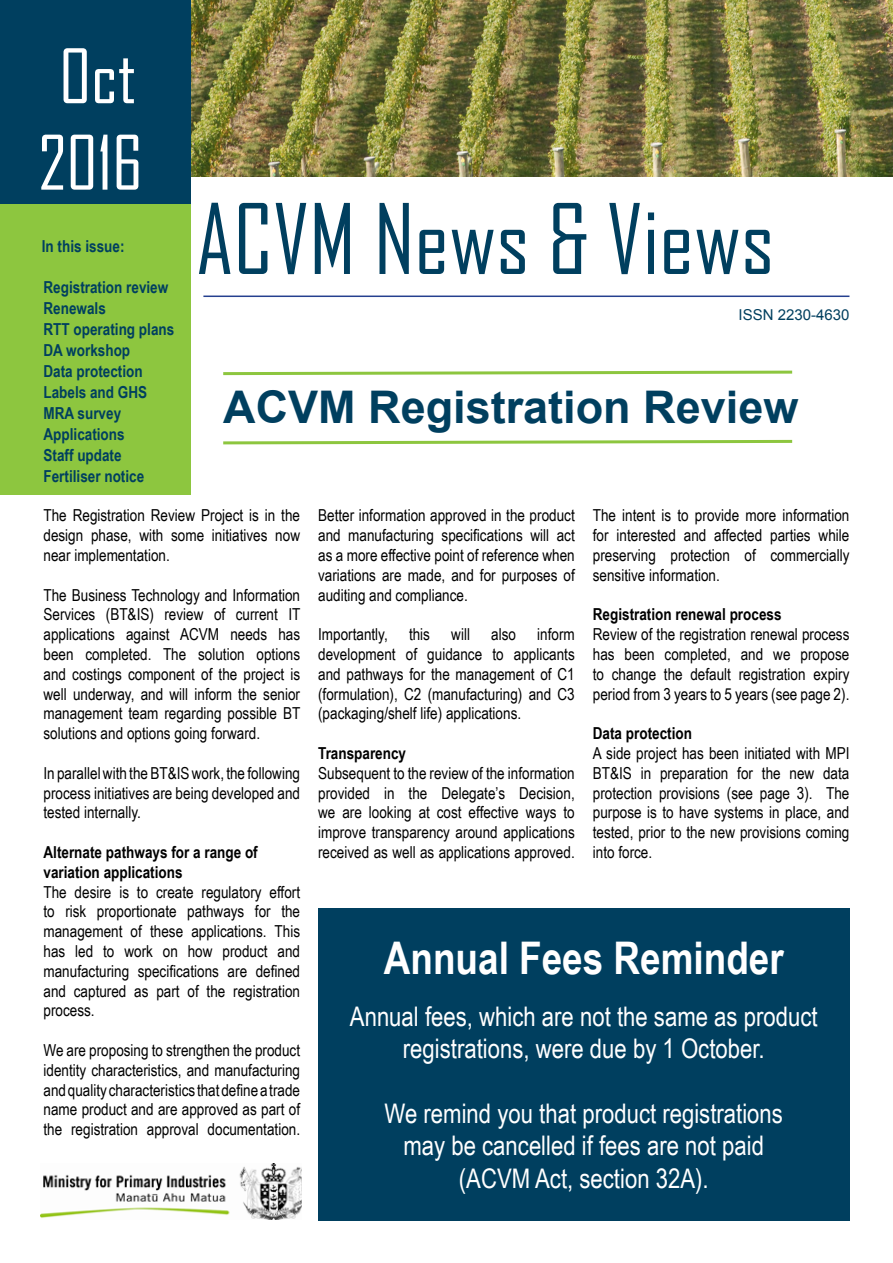
<style>
.page{position:relative;width:893px;height:1263px;background:#fff}
.page>*{position:absolute;margin:0;border:0;box-sizing:border-box;transform-origin:0 0}
.t1{font:93px "Agency FB";color:#003f5f}
.t2{font:72px/86.4px "Agency FB";color:#fff}
.t3{font:700 45px "Arial";color:#003f5f}
.t4{font:700 45px "Arial Narrow";color:#fff}
.t5{font:27px/32.4px "Arial Narrow";color:#fff;text-align:center}
.t6{font:16.5px/19.8px "Arial Narrow";color:#000;text-align:justify}
.t7{font:700 16.5px/21px "Arial Narrow";color:#003f5f}
.t8{font:700 16.5px/19.8px "Arial Narrow";color:#000}
.t9{font:15px "Arial";color:#003f5f}
</style>
<div class="page">
<img style="left:191px;top:0;width:702px;height:177px">
<div style="left:0;top:203px;width:191px;height:292px;background:#8dc63f"></div>
<img style="left:40px;top:1163px;width:262px;height:56px">
<hr style="left:203px;top:296px;width:646px;height:1px;background:#25408f">
<div style="left:318px;top:908px;width:531px;height:312px;background:#003f5f"></div>
<div style="left:0;top:0;width:191px;height:204px;background:#003f5f"></div>
<svg style="left:223px;top:370px;width:570px;height:6px"></svg>
<svg style="left:223px;top:439px;width:570px;height:6px"></svg>
<h2 class="t2" style="left:38px;top:32px;width:106px">Oct<br>2016</h2>
<p class="t7" style="left:42px;top:235px;width:84px">In this issue:</p>
<p class="t7" style="left:44px;top:276px;width:132px">Registration review<br>Renewals<br>RTT operating plans<br>DA workshop<br>Data protection<br>Labels and GHS<br>MRA survey<br>Applications<br>Staff update<br>Fertiliser notice</p>
<h1 class="t1" style="left:196px;top:182px;width:580px">ACVM News &amp; Views</h1>
<p class="t9" style="left:739px;top:305px;width:112px">ISSN 2230-4630</p>
<h3 class="t3" style="left:223px;top:375px;width:577px">ACVM Registration Review</h3>
<p class="t6" style="left:44px;top:505px;width:258px">The Registration Review Project is in the design phase, with some initiatives now near implementation.</p>
<p class="t6" style="left:44px;top:584px;width:258px">The Business Technology and Information Services (BT&amp;IS) review of current IT applications against ACVM needs has been completed. The solution options and costings component of the project is well underway, and will inform the senior management team regarding possible BT solutions and options going forward.</p>
<p class="t6" style="left:44px;top:762px;width:258px">In parallel with the BT&amp;IS work, the following process initiatives are being developed and tested internally.</p>
<p class="t8" style="left:44px;top:841px;width:216px">Alternate pathways for a range of variation applications</p>
<p class="t6" style="left:44px;top:881px;width:258px">The desire is to create regulatory effort to risk proportionate pathways for the management of these applications. This has led to work on how product and manufacturing specifications are defined and captured as part of the registration process.</p>
<p class="t6" style="left:44px;top:1040px;width:258px">We are proposing to strengthen the product identity characteristics, and manufacturing and quality characteristics that define a trade name product and are approved as part of the registration approval documentation.</p>
<p class="t6" style="left:318px;top:505px;width:258px">Better information approved in the product and manufacturing specifications will act as a more effective point of reference when variations are made, and for purposes of auditing and compliance.</p>
<p class="t6" style="left:318px;top:624px;width:71px">Importantly,</p>
<p class="t6" style="left:409px;top:624px;width:23px">this</p>
<p class="t6" style="left:451px;top:624px;width:20px">will</p>
<p class="t6" style="left:491px;top:624px;width:26px">also</p>
<p class="t6" style="left:318px;top:624px;width:258px;text-indent:219px">inform development of guidance to applicants and pathways for the management of C1 (formulation), C2 (manufacturing) and C3 (packaging/shelf life) applications.</p>
<p class="t8" style="left:318px;top:742px;width:89px">Transparency</p>
<p class="t6" style="left:318px;top:762px;width:258px">Subsequent to the review of the information provided in the Delegate’s Decision, we are looking at cost effective ways to improve transparency around applications received as well as applications approved.</p>
<p class="t6" style="left:593px;top:505px;width:258px">The intent is to provide more information for interested and affected parties while preserving protection of commercially sensitive information.</p>
<p class="t8" style="left:593px;top:604px;width:190px">Registration renewal process</p>
<p class="t6" style="left:593px;top:624px;width:258px">Review of the registration renewal process has been completed, and we propose to change the default registration expiry period from 3 years to 5 years (see page 2).</p>
<p class="t8" style="left:593px;top:723px;width:101px">Data protection</p>
<p class="t6" style="left:593px;top:743px;width:258px">A side project has been initiated with MPI BT&amp;IS in preparation for the new data protection provisions (see page 3). The purpose is to have systems in place, and tested, prior to the new provisions coming into force.</p>
<h3 class="t4" style="left:384px;top:924px;width:401px">Annual Fees Reminder</h3>
<h3 class="t5" style="left:350px;top:999px;width:469px">Annual fees, which are not the same as product registrations, were due by 1 October.</h3>
<h3 class="t5" style="left:385px;top:1096px;width:400px">We remind you that product registrations may be cancelled if fees are not paid (ACVM Act, section 32A).</h3>
</div>
